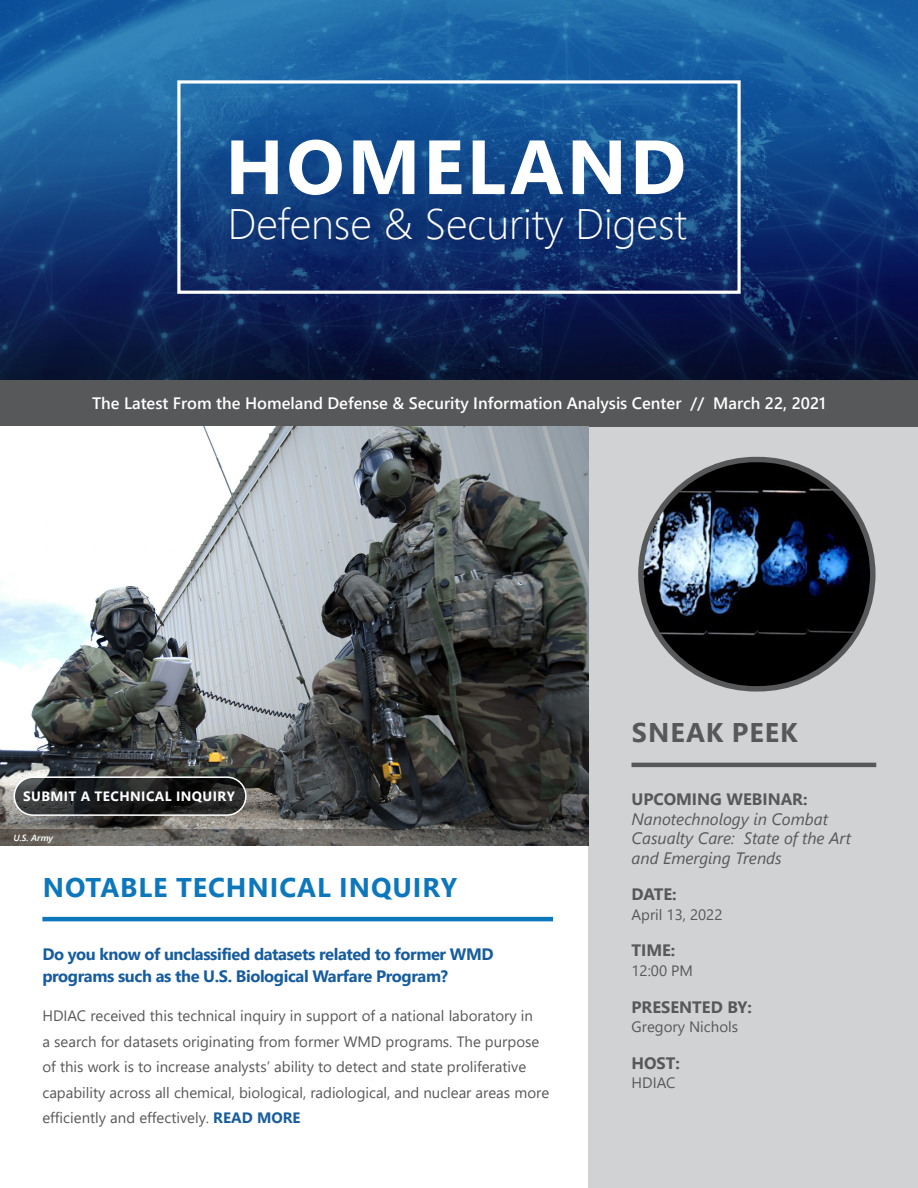
<style>
.page{position:relative;width:918px;height:1188px;background:#fff}
.page>*{position:absolute;margin:0;border:0;box-sizing:border-box;transform-origin:0 0}
.t1{font:700 76.5px "Segoe UI";letter-spacing:.035em;color:#fff}
.t2{font:300 42.6px "Segoe UI";color:#fff}
.Heading_1_-_Green{font:700 27px "Segoe UI";letter-spacing:.035em;color:#0d77bc}
.Heading_1_-_Gray{font:700 27px "Segoe UI";letter-spacing:.035em;color:#57585a}
.Heading_2_-_Green{font:700 16.5px/22.5px "Segoe UI";letter-spacing:-.025em;color:#175d9e}
.Cover_Banner_Text{font:600 16.5px "Segoe UI";color:#fff}
.SN_Heading_2{font:italic 16.5px/19.5px "Segoe UI";color:#57585a}
.SP_Heading{font:700 16.5px "Segoe UI";color:#57585a}
.Copy{font:15px/25.5px "Segoe UI";color:#57585a}
.SN_Copy{font:15px "Segoe UI";color:#57585a}
.White_Button_Text{font:700 13.5px "Segoe UI";letter-spacing:.035em;color:#fff}
.Image_Source{font:italic 600 9px "Segoe UI";color:#fff}
.s1{font-weight:700;color:#175d9e}
</style>
<div class="page">
<img style="left:0;top:0;width:918px;height:380px">
<div style="left:588px;top:383px;width:330px;height:805px;background:#d1d2d4"></div>
<div style="left:0;top:380px;width:918px;height:47px;background:#57585a"></div>
<hr style="left:632px;top:763px;width:244px;height:4px;background:#57585a">
<img style="left:641px;top:460px;width:232px;height:229px;border-radius:115px">
<div style="left:638px;top:457px;width:238px;height:235px;border:5px solid #57585a;border-radius:115px"></div>
<img style="left:0;top:427px;width:588px;height:402px">
<svg style="left:0;top:829px;width:588px;height:17px;background:#63615d"></svg>
<hr style="left:42px;top:917px;width:511px;height:4px;background:#0d77bc">
<svg style="left:14px;top:777px;width:232px;height:38px;background:#212222"></svg>
<div style="left:14px;top:776px;width:233px;height:40px;border:2px solid #fff;border-radius:19px"></div>
<div style="left:177px;top:80px;width:564px;height:214px;border:3px solid #fff"></div>
<h1 class="t1" style="left:225px;top:95px;width:462px">HOMELAND</h1>
<h2 class="t2" style="left:228px;top:184px;width:461px">Defense &amp; Security Digest</h2>
<p class="Cover_Banner_Text" style="left:92px;top:388px;width:735px">The Latest From the Homeland Defense &amp; Security Information Analysis Center // March 22, 2021</p>
<p class="White_Button_Text" style="left:23px;top:784px;width:213px">SUBMIT A TECHNICAL INQUIRY</p>
<p class="Image_Source" style="left:14px;top:829px;width:41px">U.S. Army</p>
<p class="Heading_1_-_Green" style="left:43px;top:862px;width:416px">NOTABLE TECHNICAL INQUIRY</p>
<p class="Heading_2_-_Green" style="left:42px;top:941px;width:453px">Do you know of unclassified datasets related to former WMD programs such as the U.S. Biological Warfare Program?</p>
<p class="Copy" style="left:42px;top:1002px;width:508px">HDIAC received this technical inquiry in support of a national laboratory in<br>a search for datasets originating from former WMD programs. The purpose of this work is to increase analysts’ ability to detect and state proliferative capability across all chemical, biological, radiological, and nuclear areas more efficiently and effectively. <span class="s1">READ MORE</span></p>
<p class="Heading_1_-_Gray" style="left:632px;top:707px;width:167px">SNEAK PEEK</p>
<p class="SP_Heading" style="left:632px;top:784px;width:178px">UPCOMING WEBINAR:</p>
<p class="SN_Heading_2" style="left:632px;top:807px;width:221px">Nanotechnology in Combat<br>Casualty Care: State of the Art and Emerging Trends</p>
<p class="SP_Heading" style="left:632px;top:879px;width:47px">DATE:</p>
<p class="SN_Copy" style="left:632px;top:900px;width:92px">April 13, 2022</p>
<p class="SP_Heading" style="left:632px;top:935px;width:45px">TIME:</p>
<p class="SN_Copy" style="left:632px;top:956px;width:63px">12:00 PM</p>
<p class="SP_Heading" style="left:632px;top:991px;width:122px">PRESENTED BY:</p>
<p class="SN_Copy" style="left:632px;top:1013px;width:108px">Gregory Nichols</p>
<p class="SP_Heading" style="left:632px;top:1047px;width:50px">HOST:</p>
<p class="SN_Copy" style="left:632px;top:1069px;width:45px">HDIAC</p>
</div>
